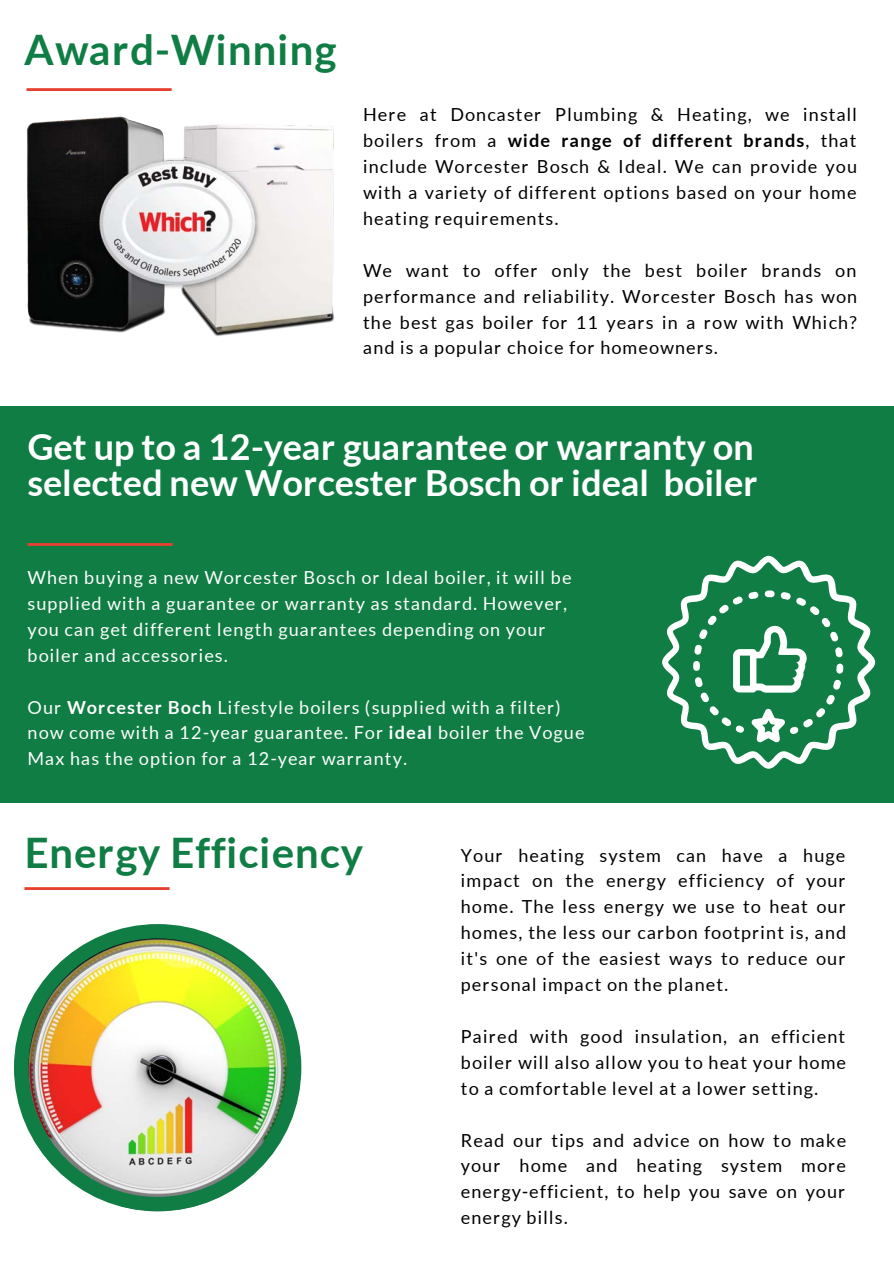
<style>
.page{position:relative;width:894px;height:1264px;background:#fff}
.page>*{position:absolute;margin:0;border:0;box-sizing:border-box;transform-origin:0 0}
.t1{font:700 42px "Lato";letter-spacing:.025em;color:#107d44}
.t2{font:700 36px/36px "Lato";color:#fff}
.t3{font:18px/26px "Lato";letter-spacing:.06em;color:#000;text-align:justify}
.t4{font:18px/26px "Lato";letter-spacing:.06em;color:#fff}
.s1{font-weight:700}
</style>
<div class="page">
<img style="left:27px;top:116px;width:307px;height:220px">
<div style="left:0;top:406px;width:893px;height:397px;background:#107d44"></div>
<svg style="left:662px;top:556px;width:212px;height:212px"></svg>
<svg style="left:24px;top:887px;width:145px;height:3px"></svg>
<svg style="left:28px;top:543px;width:145px;height:3px"></svg>
<svg style="left:27px;top:88px;width:145px;height:3px"></svg>
<img style="left:14px;top:924px;width:287px;height:287px">
<p class="t1" style="left:24px;top:19px;width:314px">Award-Winning</p>
<p class="t3" style="left:363px;top:101px;width:495px">Here at Doncaster Plumbing &amp; Heating, we install boilers from a <span class="s1">wide range of different brands</span>, that include Worcester Bosch &amp; Ideal. We can provide you with a variety of different options based on your home heating requirements.</p>
<p class="t3" style="left:363px;top:256px;width:495px">We want to offer only the best boiler brands on performance and reliability. Worcester Bosch has won the best gas boiler for 11 years in a row with Which? and is a popular choice for homeowners.</p>
<p class="t2" style="left:28px;top:427px;width:730px">Get up to a 12-year guarantee or warranty on selected new Worcester Bosch or ideal boiler</p>
<p class="t4" style="left:28px;top:563px;width:545px">When buying a new Worcester Bosch or Ideal boiler, it will be supplied with a guarantee or warranty as standard. However, you can get different length guarantees depending on your boiler and accessories.</p>
<p class="t4" style="left:28px;top:693px;width:558px">Our <span class="s1">Worcester Boch</span> Lifestyle boilers (supplied with a filter) now come with a 12-year guarantee. For <span class="s1">ideal</span> boiler the Vogue<br>Max has the option for a 12-year warranty.</p>
<p class="t1" style="left:24px;top:821px;width:340px">Energy Efficiency</p>
<p class="t3" style="left:460px;top:841px;width:387px">Your heating system can have a huge impact on the energy efficiency of your home. The less energy we use to heat our homes, the less our carbon footprint is, and it's one of the easiest ways to reduce our personal impact on the planet.</p>
<p class="t3" style="left:460px;top:1022px;width:386px">Paired with good insulation, an efficient boiler will also allow you to heat your home to a comfortable level at a lower setting.</p>
<p class="t3" style="left:460px;top:1126px;width:386px">Read our tips and advice on how to make your home and heating system more energy-efficient, to help you save on your energy bills.</p>
</div>
